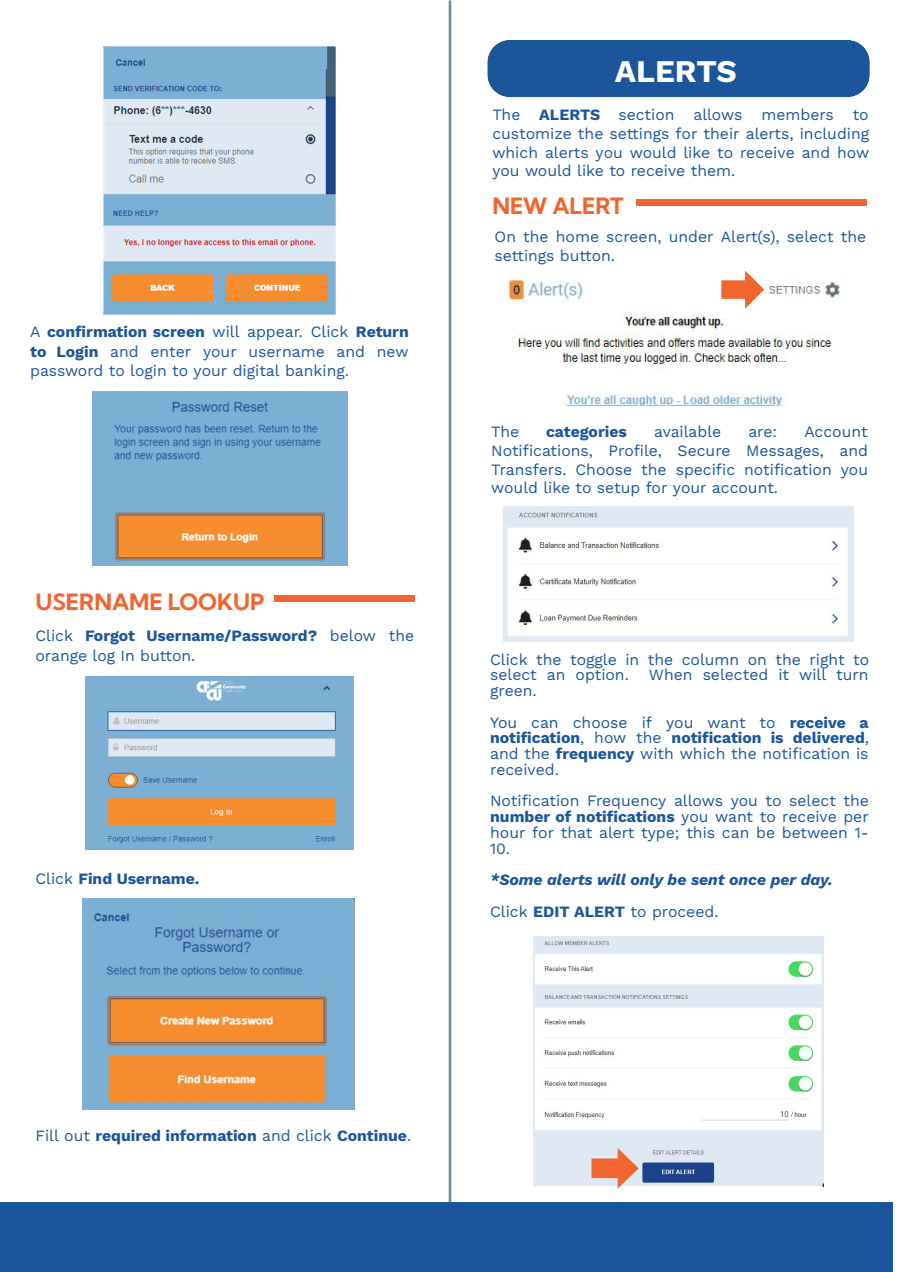
<style>
.page{position:relative;width:900px;height:1272px;background:#fff}
.page>*{position:absolute;margin:0;border:0;box-sizing:border-box;transform-origin:0 0}
.t1{font:700 31.5px "Work Sans";color:#fff}
.t2{font:700 22.5px "Kumbh Sans";color:#f26531}
.t3{font:15.75px/19.2px "Work Sans";color:#1b569b}
.t4{font:700 15.75px/15.8px "Work Sans";color:#1b569b}
.t5{font:italic 700 15.75px "Work Sans";color:#1b569b}
.s1{font-weight:400}
.s2{font-weight:700}
</style>
<div class="page">
<hr style="left:449px;top:0;width:2px;height:1263px;background:#768c95">
<img style="left:92px;top:391px;width:255px;height:175px">
<img style="left:86px;top:676px;width:268px;height:173px">
<div style="left:0;top:1202px;width:893px;height:70px;background:#1b569b"></div>
<img style="left:82px;top:898px;width:273px;height:211px">
<img style="left:104px;top:47px;width:232px;height:268px">
<div style="left:487px;top:40px;width:383px;height:57px;background:#1b569b;border-radius:22px"></div>
<img style="left:504px;top:275px;width:336px;height:133px">
<img style="left:504px;top:507px;width:350px;height:135px">
<img style="left:533px;top:936px;width:291px;height:250px">
<svg style="left:721px;top:270px;width:43px;height:39px"></svg>
<svg style="left:591px;top:1148px;width:48px;height:40px;background:#e9a994"></svg>
<div style="left:274px;top:596px;width:141px;height:6px;background:#f26531"></div>
<div style="left:636px;top:200px;width:231px;height:6px;background:#f26531"></div>
<p class="t4" style="left:30px;top:324px;width:176px"><span class="s1">A</span> confirmation screen</p>
<p class="t3" style="left:213px;top:322px;width:137px">will appear. Click</p>
<p class="t3" style="left:30px;top:322px;width:380px;text-align:justify;text-indent:326px"><span class="s2">Return to Login</span> and enter your username and new password to login to your digital banking.</p>
<p class="t2" style="left:35px;top:588px;width:231px">USERNAME LOOKUP</p>
<p class="t3" style="left:35px;top:626px;width:39px">Click</p>
<p class="t3" style="left:35px;top:626px;width:380px;text-indent:50px"><span class="s2">Forgot Username/Password?</span> below the orange log In button.</p>
<p class="t4" style="left:35px;top:870px;width:166px"><span class="s1">Click</span> Find Username.</p>
<p class="t1" style="left:615px;top:53px;width:124px">ALERTS</p>
<p class="t3" style="left:492px;top:105px;width:378px">The <span class="s2">ALERTS</span> section allows members to customize the settings for their alerts, including</p>
<p class="t3" style="left:492px;top:144px;width:378px;line-height:18px">which alerts you would like to receive and how you would like to receive them.</p>
<p class="t2" style="left:492px;top:192px;width:133px">NEW ALERT</p>
<p class="t3" style="left:495px;top:227px;width:373px">On the home screen, under Alert(s), select the</p>
<p class="t3" style="left:495px;top:246px;width:122px">settings button.</p>
<p class="t3" style="left:491px;top:422px;width:30px">The</p>
<p class="t4" style="left:546px;top:423px;width:82px">categories</p>
<p class="t3" style="left:654px;top:422px;width:69px">available</p>
<p class="t3" style="left:748px;top:422px;width:30px">are:</p>
<p class="t3" style="left:491px;top:422px;width:378px;line-height:18.8px;text-align:justify;text-indent:313px">Account Notifications, Profile, Secure Messages, and Transfers. Choose the specific notification you would like to setup for your account.</p>
<p class="t3" style="left:490px;top:650px;width:381px">Click the toggle in the column on the right to</p>
<p class="t3" style="left:490px;top:665px;width:140px">select an option.</p>
<p class="t3" style="left:649px;top:665px;width:221px">When selected it will turn</p>
<p class="t3" style="left:490px;top:675px;width:380px;line-height:31.5px">green.<br>You can choose if you want to <span class="s2">receive a</span></p>
<p class="t4" style="left:490px;top:730px;width:380px">notification<span class="s1">, how the</span> notification is delivered<span class="s1">, and the</span> frequency <span class="s1">with which the notification is</span></p>
<p class="t3" style="left:490px;top:754px;width:380px;line-height:31.5px">received.<br>Notification Frequency allows you to select the</p>
<p class="t4" style="left:490px;top:809px;width:380px">number of notifications <span class="s1">you want to receive per</span></p>
<p class="t3" style="left:490px;top:825px;width:380px;line-height:15.8px">hour for that alert type; this can be between 1-<br>10.</p>
<p class="t5" style="left:490px;top:870px;width:344px">*Some alerts will only be sent once per day.</p>
<p class="t3" style="left:490px;top:902px;width:230px">Click <span class="s2">EDIT ALERT</span> to proceed.</p>
<p class="t4" style="left:35px;top:1128px;width:377px"><span class="s1">Fill out</span> required information <span class="s1">and click</span> Continue<span class="s1">.</span></p>
</div>
